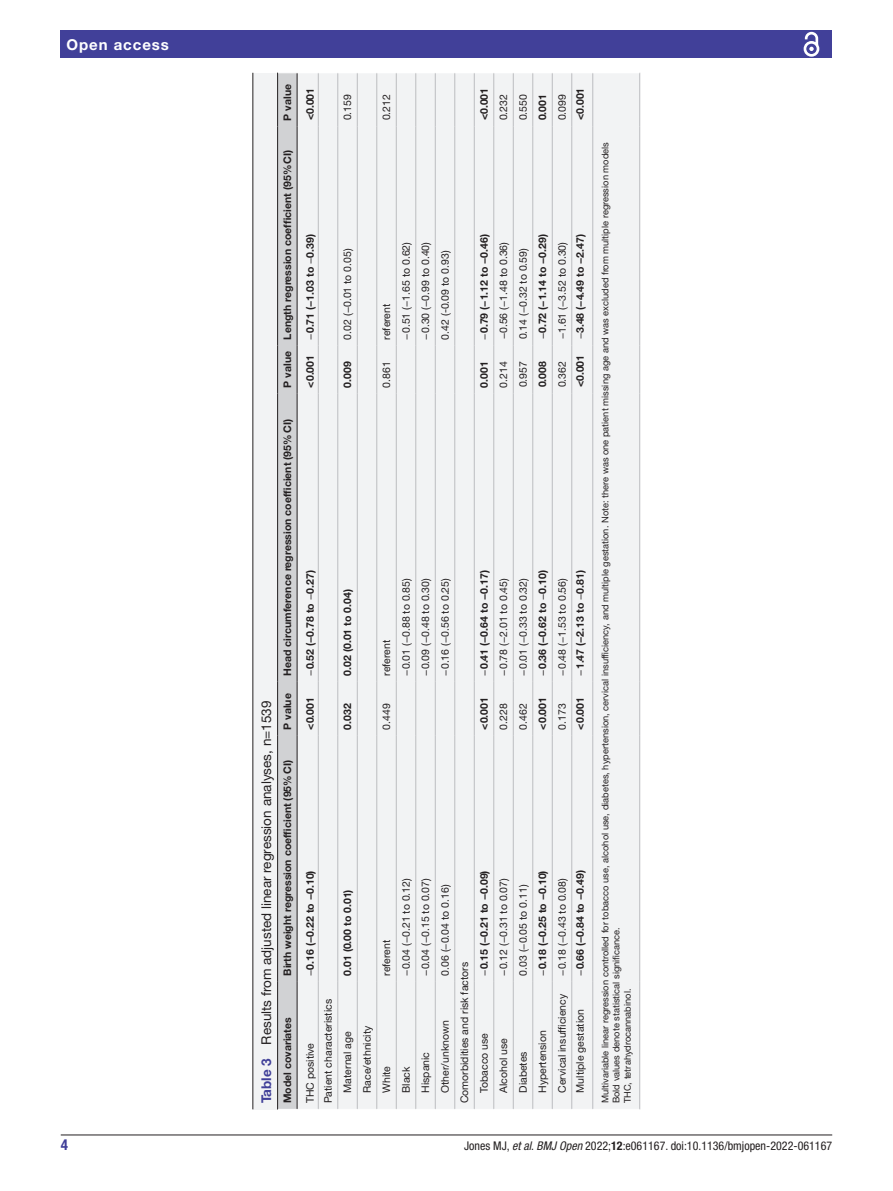
<style>
.page{position:relative;width:893px;height:1191px;background:#fff}
.page>*{position:absolute;margin:0;border:0;box-sizing:border-box;transform-origin:0 0}
.t1{font:700 15px "Helvetica Neue LT Std";letter-spacing:.065em;color:#fff}
.t2{font:700 condensed 15px "Helvetica Neue LT Std";color:#414099}
.t3{font:13.5px "Helvetica Neue LT Std";color:#231f20}
.t4{font:condensed 12px "Helvetica Neue LT Std";color:#231f20}
.t5{font:10.5px/19.5px "Helvetica Neue LT Std";color:#231f20}
.t6{font:700 10.5px "Helvetica Neue LT Std";color:#231f20}
.t7{font:9.3px/11.1px "Helvetica Neue LT Std";color:#231f20}
.s1{font-weight:400}
.s2{font-weight:700;color:#414099}
.s3{font-style:italic}
.s4{font-weight:700}
</style>
<div class="page">
<hr style="left:61px;top:1134px;width:771px;height:1px;background:#231f20">
<div style="left:61px;top:31px;width:771px;height:27px;background:#414099"></div>
<svg style="left:803px;top:31px;width:17px;height:26px"></svg>
<div style="left:253px;top:73px;width:387px;height:1036px;background:#f2f3f4"></div>
<hr style="left:252px;top:73px;width:1px;height:1036px;background:#231f20">
<hr style="left:277px;top:981px;width:1px;height:128px;background:#231f20">
<hr style="left:277px;top:735px;width:1px;height:246px;background:#231f20">
<hr style="left:277px;top:681px;width:1px;height:54px;background:#231f20">
<hr style="left:277px;top:393px;width:1px;height:288px;background:#231f20">
<hr style="left:277px;top:345px;width:1px;height:48px;background:#231f20">
<hr style="left:277px;top:126px;width:1px;height:219px;background:#231f20">
<hr style="left:277px;top:73px;width:1px;height:53px;background:#231f20">
<hr style="left:639px;top:981px;width:1px;height:128px;background:#bcbdc0">
<hr style="left:639px;top:735px;width:1px;height:246px;background:#bcbdc0">
<hr style="left:639px;top:681px;width:1px;height:54px;background:#bcbdc0">
<hr style="left:639px;top:393px;width:1px;height:288px;background:#bcbdc0">
<hr style="left:639px;top:345px;width:1px;height:48px;background:#bcbdc0">
<hr style="left:639px;top:126px;width:1px;height:219px;background:#bcbdc0">
<hr style="left:639px;top:73px;width:1px;height:53px;background:#bcbdc0">
<svg style="left:278px;top:73px;width:315px;height:1036px"></svg>
<h1 class="t1" style="left:66px;top:35px;width:104px">Open access</h1>
<p class="t6" style="left:281px;top:120px;width:38px;rotate:-90deg">P value</p>
<p class="t6" style="left:281px;top:387px;width:239px;rotate:-90deg">P value Length regression coefficient (95%CI)</p>
<p class="t6" style="left:304px;top:120px;width:34px;rotate:-90deg">&lt;0.001</p>
<p class="t6" style="left:304px;top:339px;width:107px;rotate:-90deg"><span class="s1">−</span>0.71 (−1.03 to <span class="s1">−</span>0.39)</p>
<p class="t6" style="left:304px;top:387px;width:34px;rotate:-90deg">&lt;0.001</p>
<p class="t5" style="left:338px;top:120px;width:28px;rotate:-90deg">0.159</p>
<p class="t5" style="left:338px;top:339px;width:93px;rotate:-90deg">0.02 (−0.01 to 0.05)</p>
<p class="t6" style="left:341px;top:387px;width:28px;rotate:-90deg">0.009</p>
<p class="t5" style="left:377px;top:120px;width:28px;rotate:-90deg">0.212</p>
<p class="t6" style="left:478px;top:120px;width:34px;rotate:-90deg">&lt;0.001</p>
<p class="t5" style="left:494px;top:120px;width:28px;rotate:-90deg">0.232</p>
<p class="t5" style="left:513px;top:120px;width:28px;rotate:-90deg">0.550</p>
<p class="t6" style="left:536px;top:120px;width:28px;rotate:-90deg">0.001</p>
<p class="t5" style="left:552px;top:120px;width:28px;rotate:-90deg">0.099</p>
<p class="t6" style="left:573px;top:120px;width:34px;rotate:-90deg">&lt;0.001</p>
<p class="t5" style="left:377px;top:339px;width:37px;rotate:-90deg">referent</p>
<p class="t5" style="left:377px;top:387px;width:28px;rotate:-90deg">0.861</p>
<p class="t5" style="left:396px;top:339px;width:99px;rotate:-90deg">−0.51 (−1.65 to 0.62)</p>
<p class="t5" style="left:416px;top:339px;width:99px;rotate:-90deg">−0.30 (−0.99 to 0.40)</p>
<p class="t5" style="left:435px;top:339px;width:91px;rotate:-90deg">0.42 (-0.09 to 0.93)</p>
<p class="t6" style="left:478px;top:339px;width:107px;rotate:-90deg"><span class="s1">−</span>0.79 (−1.12 to −0.46)</p>
<p class="t6" style="left:478px;top:387px;width:28px;rotate:-90deg">0.001</p>
<p class="t5" style="left:494px;top:339px;width:99px;rotate:-90deg">−0.56 (−1.48 to 0.36)</p>
<p class="t5" style="left:494px;top:387px;width:28px;rotate:-90deg">0.214</p>
<p class="t5" style="left:513px;top:339px;width:93px;rotate:-90deg">0.14 (−0.32 to 0.59)</p>
<p class="t5" style="left:513px;top:387px;width:28px;rotate:-90deg">0.957</p>
<p class="t6" style="left:536px;top:339px;width:107px;rotate:-90deg"><span class="s1">−</span>0.72 (−1.14 to −0.29)</p>
<p class="t6" style="left:536px;top:387px;width:28px;rotate:-90deg">0.008</p>
<p class="t5" style="left:552px;top:339px;width:99px;rotate:-90deg">−1.61 (−3.52 to 0.30)</p>
<p class="t5" style="left:552px;top:387px;width:28px;rotate:-90deg">0.362</p>
<p class="t6" style="left:573px;top:339px;width:107px;rotate:-90deg"><span class="s1">−</span>3.48 (−4.49 to −2.47)</p>
<p class="t6" style="left:573px;top:387px;width:34px;rotate:-90deg">&lt;0.001</p>
<p class="t3" style="left:258px;top:1103px;width:404px;rotate:-90deg"><span class="s2">Table 3</span> Results from adjusted linear regression analyses, n=1539</p>
<p class="t6" style="left:281px;top:675px;width:258px;rotate:-90deg">Head circumference regression coefficient (95%CI)</p>
<p class="t6" style="left:281px;top:729px;width:38px;rotate:-90deg">P value</p>
<p class="t6" style="left:281px;top:975px;width:217px;rotate:-90deg">Birth weight regression coefficient (95%CI)</p>
<p class="t6" style="left:281px;top:1103px;width:88px;rotate:-90deg">Model covariates</p>
<p class="t6" style="left:304px;top:675px;width:107px;rotate:-90deg"><span class="s1">−</span>0.52 (−0.78 to <span class="s1">−</span>0.27)</p>
<p class="t6" style="left:304px;top:729px;width:34px;rotate:-90deg">&lt;0.001</p>
<p class="t6" style="left:341px;top:675px;width:88px;rotate:-90deg">0.02 (0.01 to 0.04)</p>
<p class="t6" style="left:341px;top:729px;width:28px;rotate:-90deg">0.032</p>
<p class="t5" style="left:377px;top:675px;width:37px;rotate:-90deg">referent</p>
<p class="t5" style="left:377px;top:729px;width:28px;rotate:-90deg">0.449</p>
<p class="t5" style="left:396px;top:675px;width:99px;rotate:-90deg">−0.01 (−0.88 to 0.85)</p>
<p class="t5" style="left:416px;top:675px;width:99px;rotate:-90deg">−0.09 (−0.48 to 0.30)</p>
<p class="t5" style="left:435px;top:675px;width:99px;rotate:-90deg">−0.16 (−0.56 to 0.25)</p>
<p class="t6" style="left:478px;top:675px;width:107px;rotate:-90deg"><span class="s1">−</span>0.41 (−0.64 to −0.17)</p>
<p class="t6" style="left:478px;top:729px;width:34px;rotate:-90deg">&lt;0.001</p>
<p class="t5" style="left:494px;top:675px;width:99px;rotate:-90deg">−0.78 (−2.01 to 0.45)</p>
<p class="t5" style="left:513px;top:675px;width:99px;rotate:-90deg">−0.01 (−0.33 to 0.32)</p>
<p class="t5" style="left:494px;top:729px;width:28px;rotate:-90deg">0.228</p>
<p class="t5" style="left:513px;top:729px;width:28px;rotate:-90deg">0.462</p>
<p class="t6" style="left:536px;top:675px;width:107px;rotate:-90deg"><span class="s1">−</span>0.36 (−0.62 to <span class="s1">−</span>0.10)</p>
<p class="t6" style="left:536px;top:729px;width:34px;rotate:-90deg">&lt;0.001</p>
<p class="t5" style="left:552px;top:675px;width:99px;rotate:-90deg">−0.48 (−1.53 to 0.56)</p>
<p class="t6" style="left:573px;top:675px;width:107px;rotate:-90deg"><span class="s1">−</span>1.47 (−2.13 to <span class="s1">−</span>0.81)</p>
<p class="t5" style="left:552px;top:729px;width:28px;rotate:-90deg">0.173</p>
<p class="t6" style="left:573px;top:729px;width:34px;rotate:-90deg">&lt;0.001</p>
<p class="t6" style="left:304px;top:975px;width:107px;rotate:-90deg"><span class="s1">−</span>0.16 (−0.22 to −0.10)</p>
<p class="t6" style="left:341px;top:975px;width:88px;rotate:-90deg">0.01 (0.00 to 0.01)</p>
<p class="t5" style="left:300px;top:1103px;width:62px;rotate:-90deg">THC positive</p>
<p class="t5" style="left:318px;top:1092px;width:95px;text-indent:-10px;rotate:-90deg">Patient characteristics<br>Maternal age</p>
<p class="t5" style="left:377px;top:975px;width:37px;rotate:-90deg">referent</p>
<p class="t5" style="left:357px;top:1092px;width:69px;rotate:-90deg">Race/ethnicity<br>White</p>
<p class="t5" style="left:396px;top:975px;width:99px;rotate:-90deg">−0.04 (−0.21 to 0.12)</p>
<p class="t5" style="left:396px;top:1092px;width:28px;rotate:-90deg">Black</p>
<p class="t5" style="left:416px;top:975px;width:99px;rotate:-90deg">−0.04 (−0.15 to 0.07)</p>
<p class="t5" style="left:435px;top:975px;width:93px;rotate:-90deg">0.06 (−0.04 to 0.16)</p>
<p class="t5" style="left:416px;top:1092px;width:42px;rotate:-90deg">Hispanic</p>
<p class="t5" style="left:435px;top:1092px;width:74px;rotate:-90deg">Other/unknown</p>
<p class="t6" style="left:478px;top:975px;width:107px;rotate:-90deg"><span class="s1">−</span>0.15 (−0.21 to −0.09)</p>
<p class="t5" style="left:455px;top:1092px;width:132px;text-indent:-10px;rotate:-90deg">Comorbidities and risk factors<br>Tobacco use</p>
<p class="t5" style="left:494px;top:975px;width:99px;rotate:-90deg">−0.12 (−0.31 to 0.07)</p>
<p class="t5" style="left:513px;top:975px;width:93px;rotate:-90deg">0.03 (−0.05 to 0.11)</p>
<p class="t5" style="left:494px;top:1092px;width:56px;rotate:-90deg">Alcohol use</p>
<p class="t5" style="left:513px;top:1092px;width:43px;rotate:-90deg">Diabetes</p>
<p class="t6" style="left:536px;top:975px;width:107px;rotate:-90deg"><span class="s1">−</span>0.18 (−0.25 to −0.10)</p>
<p class="t5" style="left:533px;top:1092px;width:64px;rotate:-90deg">Hypertension</p>
<p class="t5" style="left:552px;top:975px;width:99px;rotate:-90deg">−0.18 (−0.43 to 0.08)</p>
<p class="t5" style="left:552px;top:1092px;width:100px;rotate:-90deg">Cervical insufficiency</p>
<p class="t6" style="left:573px;top:975px;width:107px;rotate:-90deg"><span class="s1">−</span>0.66 (−0.84 to −0.49)</p>
<p class="t5" style="left:570px;top:1092px;width:85px;rotate:-90deg">Multiple gestation</p>
<p class="t7" style="left:599px;top:1103px;width:962px;rotate:-90deg">Multivariable linear regression controlled for tobacco use, alcohol use, diabetes, hypertension, cervical insufficiency, and multiple gestation. Note: there was one patient missing age and was excluded from multiple regression models<br>Bold values denote statistical significance.<br>THC, tetrahydrocannabinol.</p>
<h1 class="t2" style="left:61px;top:1135px;width:9px">4</h1>
<p class="t4" style="left:464px;top:1138px;width:370px">Jones MJ, <span class="s3">et al</span>. <span class="s3">BMJ Open</span> 2022;<span class="s4">12</span>:e061167. doi:10.1136/bmjopen-2022-061167</p>
</div>
